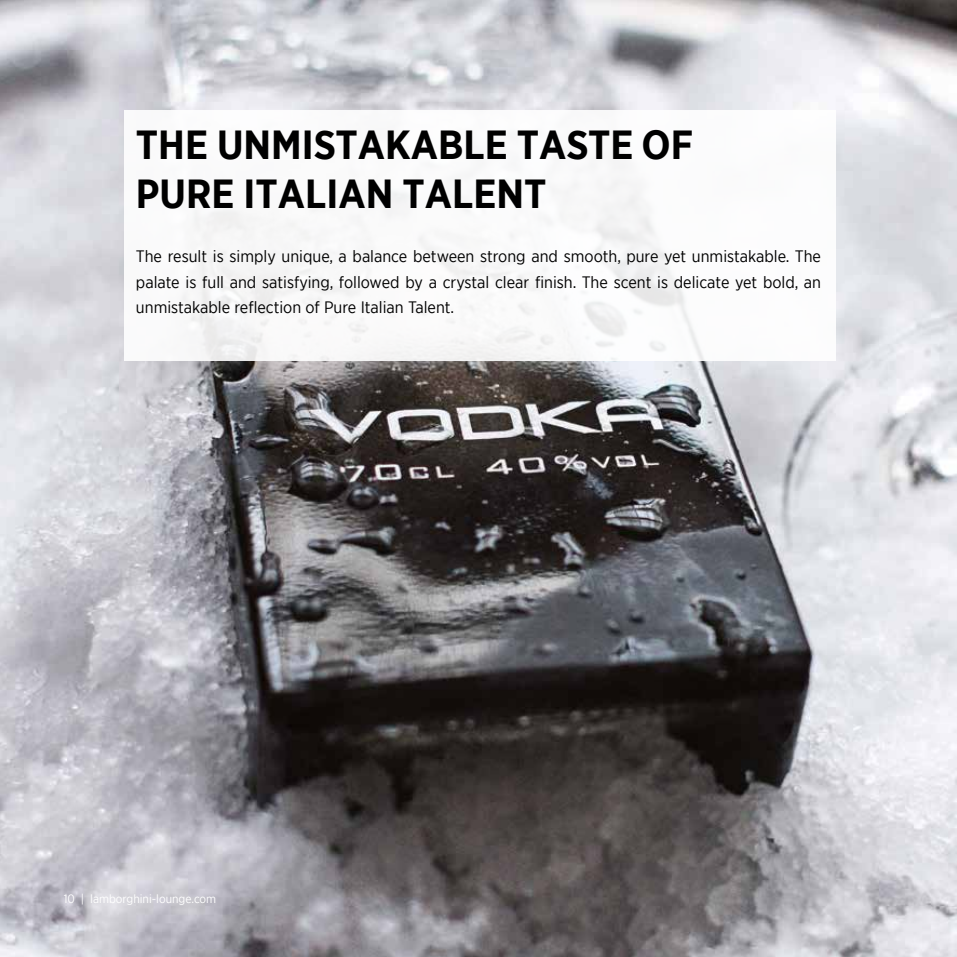
<style>
.page{position:relative;width:957px;height:957px;background:#fff}
.page>*{position:absolute;margin:0;border:0;box-sizing:border-box;transform-origin:0 0}
.t1{font:700 40.5px/48.6px "Gotham Narrow";color:#000}
.t2{font:16.5px/25.5px "Gotham Narrow";color:#000;text-align:justify}
.t3{font:12px "Gotham Narrow";color:#fff}
</style>
<div class="page">
<img style="left:0;top:0;width:957px;height:957px">
<div style="left:124px;top:111px;width:712px;height:250px;background:#fff"></div>
<h1 class="t1" style="left:136px;top:120px;width:559px">THE UNMISTAKABLE TASTE OF<br>PURE ITALIAN TALENT</h1>
<p class="t2" style="left:136px;top:244px;width:686px">The result is simply unique, a balance between strong and smooth, pure yet unmistakable. The palate is full and satisfying, followed by a crystal clear finish. The scent is delicate yet bold, an unmistakable reflection of Pure Italian Talent.</p>
<p class="t3" style="left:64px;top:891px;width:154px">10 | lamborghini-lounge.com</p>
</div>
